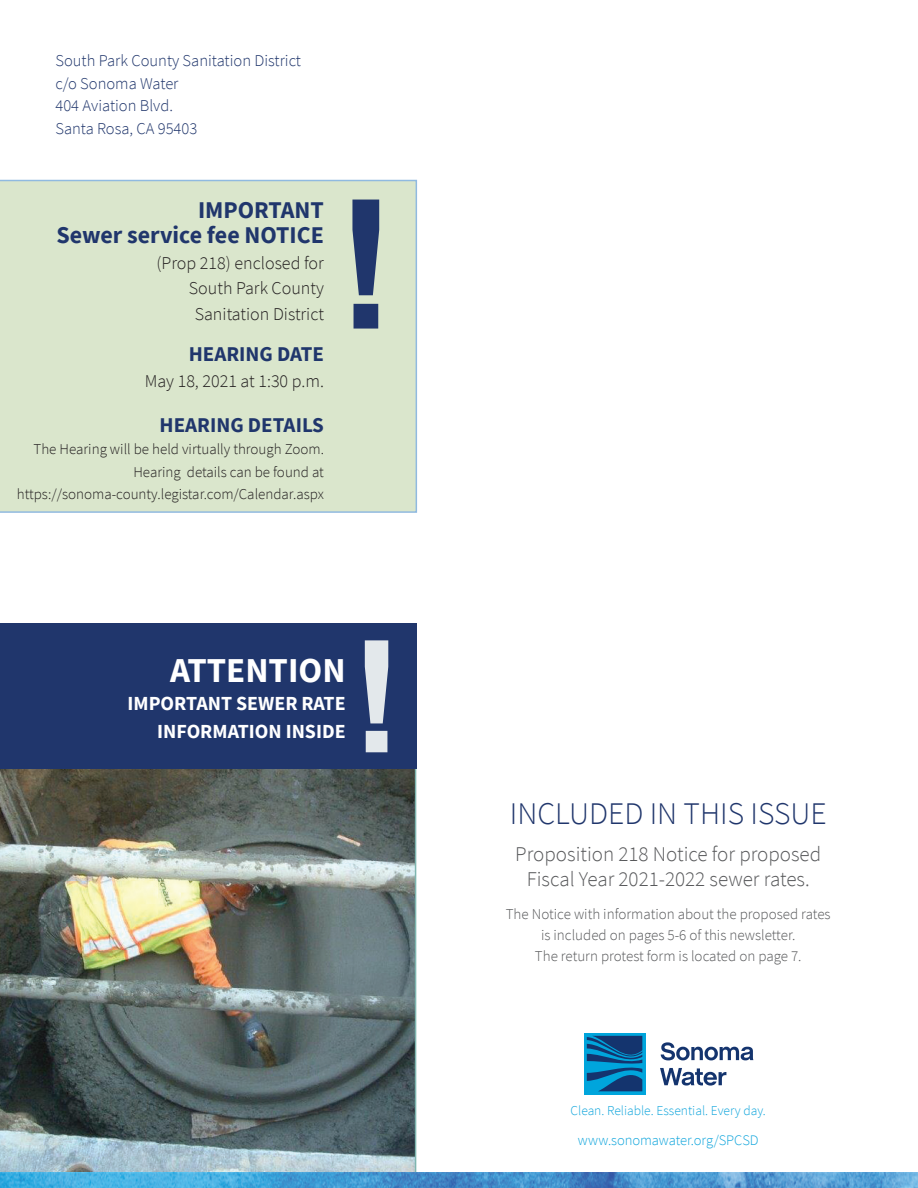
<style>
.page{position:relative;width:918px;height:1188px;background:#fff}
.page>*{position:absolute;margin:0;border:0;box-sizing:border-box;transform-origin:0 0}
.sub{font:700 34.95px "Source Sans Pro";color:#fff}
.t1{font:300 31.5px "Source Sans Pro";color:#20366c}
.sub-2{font:700 24px "Source Sans Pro";color:#20366c}
.t2{font:300 21px/25.2px "Source Sans Pro";color:#57585a;text-align:center}
.t3{font:700 21px "Source Sans Pro";color:#20366c}
.sub-3{font:700 19.95px/28.2px "Source Sans Pro";color:#fff;text-align:right}
.sub-4{font:300 18px/25.5px "Source Sans Pro";color:#231f20;text-align:right}
.t4{font:300 16.5px "Source Sans Pro";color:#20366c}
.t5{font:300 15px/21px "Source Sans Pro";color:#57585a;text-align:center}
.t6{font:300 15px/22.5px "Source Sans Pro";color:#231f20;text-align:right}
.t7{font:300 14.55px "Source Sans Pro";letter-spacing:-.01em;color:#10a5dc}
.t8{font:300 13.5px "Source Sans Pro";color:#10a5dc}
</style>
<div class="page">
<img style="left:0;top:769px;width:416px;height:404px">
<div style="left:0;top:623px;width:416px;height:146px;background:#20366c"></div>
<div style="left:0;top:180px;width:417px;height:333px;background:#dae6cc"></div>
<svg style="left:352px;top:200px;width:27px;height:129px;background:#475b80"></svg>
<svg style="left:365px;top:640px;width:23px;height:112px"></svg>
<img style="left:0;top:1173px;width:918px;height:15px">
<svg style="left:584px;top:1033px;width:62px;height:62px"></svg>
<svg style="left:587px;top:1036px;width:55px;height:55px;background:#0b6099"></svg>
<svg style="left:661px;top:1042px;width:92px;height:18px"></svg>
<svg style="left:660px;top:1068px;width:66px;height:18px"></svg>
<p class="t4" style="left:56px;top:51px;width:247px">South Park County Sanitation District</p>
<p class="t4" style="left:56px;top:73px;width:125px">c/o Sonoma Water</p>
<p class="t4" style="left:56px;top:96px;width:119px">404 Aviation Blvd.</p>
<p class="t4" style="left:56px;top:118px;width:143px">Santa Rosa, CA 95403</p>
<p class="sub-2" style="left:198px;top:193px;width:127px">IMPORTANT</p>
<p class="sub-2" style="left:56px;top:219px;width:269px">Sewer service fee NOTICE</p>
<p class="sub-4" style="left:157px;top:250px;width:169px">(Prop 218) enclosed for<br>South Park County<br>Sanitation District</p>
<p class="t3" style="left:189px;top:340px;width:137px">HEARING DATE</p>
<p class="sub-4" style="left:145px;top:368px;width:181px">May 18, 2021 at 1:30 p.m.</p>
<p class="t3" style="left:160px;top:410px;width:166px">HEARING DETAILS</p>
<p class="t6" style="left:17px;top:438px;width:309px">The Hearing will be held virtually through Zoom.<br>Hearing details can be found at https://sonoma-county.legistar.com/Calendar.aspx</p>
<p class="sub" style="left:170px;top:646px;width:177px">ATTENTION</p>
<p class="sub-3" style="left:128px;top:689px;width:220px">IMPORTANT SEWER RATE<br>INFORMATION INSIDE</p>
<p class="t1" style="left:510px;top:794px;width:318px">INCLUDED IN THIS ISSUE</p>
<p class="t2" style="left:515px;top:842px;width:307px">Proposition 218 Notice for proposed<br>Fiscal Year 2021-2022 sewer rates.</p>
<p class="t5" style="left:506px;top:904px;width:326px">The Notice with information about the proposed rates is included on pages 5-6 of this newsletter.<br>The return protest form is located on page 7.</p>
<p class="t8" style="left:571px;top:1102px;width:197px">Clean. Reliable. Essential. Every day.</p>
<p class="t7" style="left:578px;top:1131px;width:183px">www.sonomawater.org/SPCSD</p>
</div>
